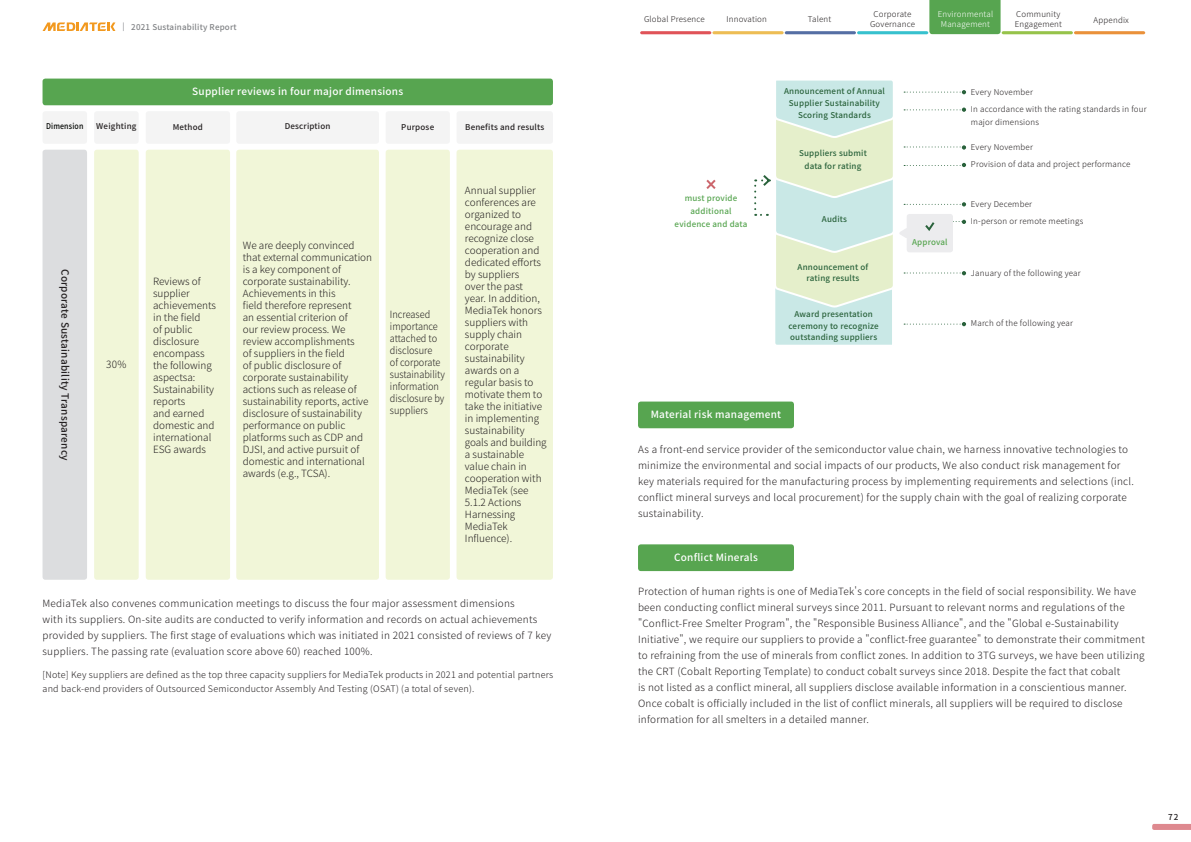
<style>
.page{position:relative;width:1191px;height:842px;background:#fff}
.page>*{position:absolute;margin:0;border:0;box-sizing:border-box;transform-origin:0 0}
._4mm{font:300 10px/12px "Noto Sans CJ Ktc";letter-spacing:.015em;color:#231f20}
._4mm-2{font:300 10px/12px "Noto Sans CJ Ktc";letter-spacing:.015em;color:#231f20;scale:.92 1}
.t1{font:500 10px "Noto Sans CJ Ktc";letter-spacing:.025em;color:#fff}
._4mm-3{font:500 10px "Noto Sans CJ Ktc";letter-spacing:.025em;color:#231f20}
._4mm-4{font:300 9px/14px "Noto Sans CJ Ktc";letter-spacing:.025em;color:#231f20}
.t2{font:500 8.2px "Noto Sans CJ Ktc";color:#231f20}
.t3{font:300 8px/10px "Noto Sans CJ Ktc";letter-spacing:.025em;color:#231f20}
._4mm-5{font:500 8px "Noto Sans CJ Ktc";letter-spacing:.025em;color:#29623b}
._4mm-6{font:500 8px "Noto Sans CJ Ktc";letter-spacing:.025em;color:#231f20}
._4mm-7{font:500 8px/13px "Noto Sans CJ Ktc";letter-spacing:.025em;color:#57a550;text-align:center}
.t4{font:500 8px "Noto Sans CJ Ktc";letter-spacing:.025em;color:#808285}
.t5{font:300 8px/10px "Noto Sans CJ Ktc";letter-spacing:.025em;color:#fff;text-align:center}
.段落樣式4{font:500 8px "Noto Sans CJ Ktc";letter-spacing:.025em;color:#040704;scale:.88 1}
</style>
<div class="page">
<svg style="left:43px;top:22px;width:72px;height:9px"></svg>
<div style="left:929px;top:0;width:71px;height:34px;background:#57a550"></div>
<hr style="left:712px;top:31px;width:71px;height:3px;background:#edbd54;border-radius:2px">
<hr style="left:640px;top:31px;width:71px;height:3px;background:#e05358;border-radius:2px">
<hr style="left:857px;top:31px;width:71px;height:3px;background:#37c1ce;border-radius:2px">
<hr style="left:1001px;top:31px;width:71px;height:3px;background:#96c34a;border-radius:2px">
<hr style="left:1074px;top:31px;width:71px;height:3px;background:#ea913a;border-radius:2px">
<hr style="left:784px;top:31px;width:72px;height:3px;background:#556ea4;border-radius:2px">
<svg style="left:1152px;top:824px;width:39px;height:6px"></svg>
<svg style="left:706px;top:179px;width:10px;height:10px"></svg>
<svg style="left:754px;top:80px;width:212px;height:265px"></svg>
<div style="left:638px;top:402px;width:156px;height:26px;background:#57a550;border-radius:3px"></div>
<div style="left:638px;top:544px;width:156px;height:27px;background:#57a550;border-radius:3px"></div>
<div style="left:94px;top:150px;width:45px;height:430px;background:#f1f6d8;border-radius:3px"></div>
<div style="left:146px;top:150px;width:84px;height:430px;background:#f1f6d8;border-radius:3px"></div>
<div style="left:386px;top:150px;width:64px;height:430px;background:#f1f6d8;border-radius:3px"></div>
<div style="left:456px;top:150px;width:97px;height:430px;background:#f1f6d8;border-radius:3px"></div>
<div style="left:236px;top:150px;width:143px;height:430px;background:#f1f6d8;border-radius:3px"></div>
<div style="left:43px;top:150px;width:44px;height:430px;background:#dcdddf;border-radius:3px"></div>
<div style="left:43px;top:79px;width:510px;height:26px;background:#57a550;border-radius:3px"></div>
<div style="left:236px;top:111px;width:143px;height:33px;background:#f4f4f4;border-radius:3px"></div>
<div style="left:386px;top:111px;width:64px;height:33px;background:#f4f4f4;border-radius:3px"></div>
<div style="left:456px;top:111px;width:97px;height:33px;background:#f4f4f4;border-radius:3px"></div>
<div style="left:146px;top:111px;width:84px;height:33px;background:#f4f4f4;border-radius:3px"></div>
<div style="left:94px;top:111px;width:45px;height:33px;background:#f4f4f4;border-radius:3px"></div>
<div style="left:43px;top:111px;width:44px;height:33px;background:#f4f4f4;border-radius:3px"></div>
<p class="t4" style="left:131px;top:22px;width:107px">2021 Sustainability Report</p>
<p class="t1" style="left:192px;top:86px;width:212px">Supplier reviews in four major dimensions</p>
<p class="段落樣式4" style="left:46px;top:121px;width:44px">Dimension</p>
<p class="_4mm-6" style="left:96px;top:121px;width:42px">Weighting</p>
<p class="_4mm-6" style="left:173px;top:123px;width:32px">Method</p>
<p class="_4mm-6" style="left:285px;top:121px;width:47px">Description</p>
<p class="_4mm-6" style="left:401px;top:122px;width:34px">Purpose</p>
<p class="_4mm-6" style="left:465px;top:122px;width:81px">Benefits and results</p>
<p class="_4mm-3" style="left:71px;top:269px;width:193px;rotate:90deg">Corporate Sustainability Transparency</p>
<p class="_4mm" style="left:106px;top:359px;width:22px">30%</p>
<p class="_4mm" style="left:153px;top:275px;width:64px">Reviews of supplier achievements in the field<br>of public disclosure encompass the following aspectsa:<br>Sustainability reports<br>and earned domestic and international<br>ESG awards</p>
<p class="_4mm" style="left:243px;top:240px;width:131px">We are deeply convinced that external communication is a key component of corporate sustainability.<br>Achievements in this<br>field therefore represent<br>an essential criterion of<br>our review process. We review accomplishments<br>of suppliers in the field<br>of public disclosure of corporate sustainability actions such as release of sustainability reports, active disclosure of sustainability performance on public platforms such as CDP and<br>DJSI, and active pursuit of domestic and international awards (e.g., TCSA).</p>
<p class="_4mm-2" style="left:390px;top:308px;width:61px">Increased importance attached to disclosure<br>of corporate sustainability information disclosure by suppliers</p>
<p class="_4mm" style="left:465px;top:184px;width:79px">Annual supplier conferences are organized to encourage and recognize close cooperation and dedicated efforts by suppliers<br>over the past year. In addition,<br>MediaTek honors suppliers with supply chain corporate sustainability awards on a regular basis to motivate them to take the initiative in implementing sustainability</p>
<p class="_4mm" style="left:465px;top:436px;width:83px">goals and building a sustainable value chain in cooperation with<br>MediaTek (see<br>5.1.2 Actions<br>Harnessing<br>MediaTek<br>Influence).</p>
<p class="_4mm" style="left:43px;top:595px;width:510px;line-height:16px">MediaTek also convenes communication meetings to discuss the four major assessment dimensions<br>with its suppliers. On-site audits are conducted to verify information and records on actual achievements provided by suppliers. The first stage of evaluations which was initiated in 2021 consisted of reviews of 7 key suppliers. The passing rate (evaluation score above 60) reached 100%.</p>
<p class="_4mm-4" style="left:43px;top:668px;width:512px">[Note] Key suppliers are defined as the top three capacity suppliers for MediaTek products in 2021 and potential partners and back-end providers of Outsourced Semiconductor Assembly And Testing (OSAT) (a total of seven).</p>
<p class="t3" style="left:644px;top:15px;width:62px">Global Presence</p>
<p class="t3" style="left:726px;top:15px;width:42px">Innovation</p>
<p class="t3" style="left:870px;top:9px;width:47px;text-align:center">Corporate<br>Governance</p>
<p class="t5" style="left:937px;top:9px;width:57px">Environmental<br>Management</p>
<p class="t3" style="left:1014px;top:9px;width:49px">Community<br>Engagement</p>
<p class="t3" style="left:808px;top:15px;width:25px">Talent</p>
<p class="t3" style="left:1093px;top:15px;width:37px">Appendix</p>
<p class="_4mm-7" style="left:674px;top:191px;width:74px">must provide additional evidence and data</p>
<p class="_4mm-5" style="left:784px;top:86px;width:102px">Announcement of Annual</p>
<p class="_4mm-5" style="left:789px;top:98px;width:93px">Supplier Sustainability</p>
<p class="_4mm-5" style="left:798px;top:111px;width:74px">Scoring Standards</p>
<p class="_4mm-5" style="left:799px;top:149px;width:69px">Suppliers submit</p>
<p class="_4mm-5" style="left:804px;top:161px;width:58px">data for rating</p>
<p class="_4mm-5" style="left:822px;top:215px;width:27px">Audits</p>
<p class="_4mm-5" style="left:797px;top:262px;width:72px">Announcement of</p>
<p class="_4mm-5" style="left:806px;top:274px;width:54px">rating results</p>
<p class="_4mm-5" style="left:794px;top:310px;width:80px">Award presentation</p>
<p class="_4mm-5" style="left:788px;top:321px;width:92px">ceremony to recognize</p>
<p class="_4mm-5" style="left:790px;top:332px;width:89px">outstanding suppliers</p>
<p class="_4mm-7" style="left:912px;top:236px;width:37px">Approval</p>
<p class="t3" style="left:971px;top:87px;width:64px">Every November</p>
<p class="t3" style="left:971px;top:103px;width:177px;line-height:13px">In accordance with the rating standards in four major dimensions</p>
<p class="t3" style="left:971px;top:160px;width:161px">Provision of data and project performance</p>
<p class="t3" style="left:971px;top:142px;width:64px">Every November</p>
<p class="t3" style="left:971px;top:199px;width:63px">Every December</p>
<p class="t3" style="left:971px;top:216px;width:114px">In-person or remote meetings</p>
<p class="t3" style="left:971px;top:268px;width:111px">January of the following year</p>
<p class="t3" style="left:971px;top:319px;width:104px">March of the following year</p>
<p class="t1" style="left:651px;top:409px;width:132px">Material risk management</p>
<p class="_4mm" style="left:638px;top:441px;width:497px;line-height:16px">As a front-end service provider of the semiconductor value chain, we harness innovative technologies to minimize the environmental and social impacts of our products, We also conduct risk management for key materials required for the manufacturing process by implementing requirements and selections (incl. conflict mineral surveys and local procurement) for the supply chain with the goal of realizing corporate sustainability.</p>
<p class="t1" style="left:674px;top:552px;width:85px">Conflict Minerals</p>
<p class="_4mm" style="left:638px;top:584px;width:508px;line-height:16px">Protection of human rights is one of MediaTek's core concepts in the field of social responsibility. We have been conducting conflict mineral surveys since 2011. Pursuant to relevant norms and regulations of the "Conflict-Free Smelter Program", the "Responsible Business Alliance", and the "Global e-Sustainability Initiative", we require our suppliers to provide a "conflict-free guarantee" to demonstrate their commitment to refraining from the use of minerals from conflict zones. In addition to 3TG surveys, we have been utilizing the CRT (Cobalt Reporting Template) to conduct cobalt surveys since 2018. Despite the fact that cobalt<br>is not listed as a conflict mineral, all suppliers disclose available information in a conscientious manner.<br>Once cobalt is officially included in the list of conflict minerals, all suppliers will be required to disclose information for all smelters in a detailed manner.</p>
<p class="t2" style="left:1168px;top:813px;width:12px">72</p>
</div>
